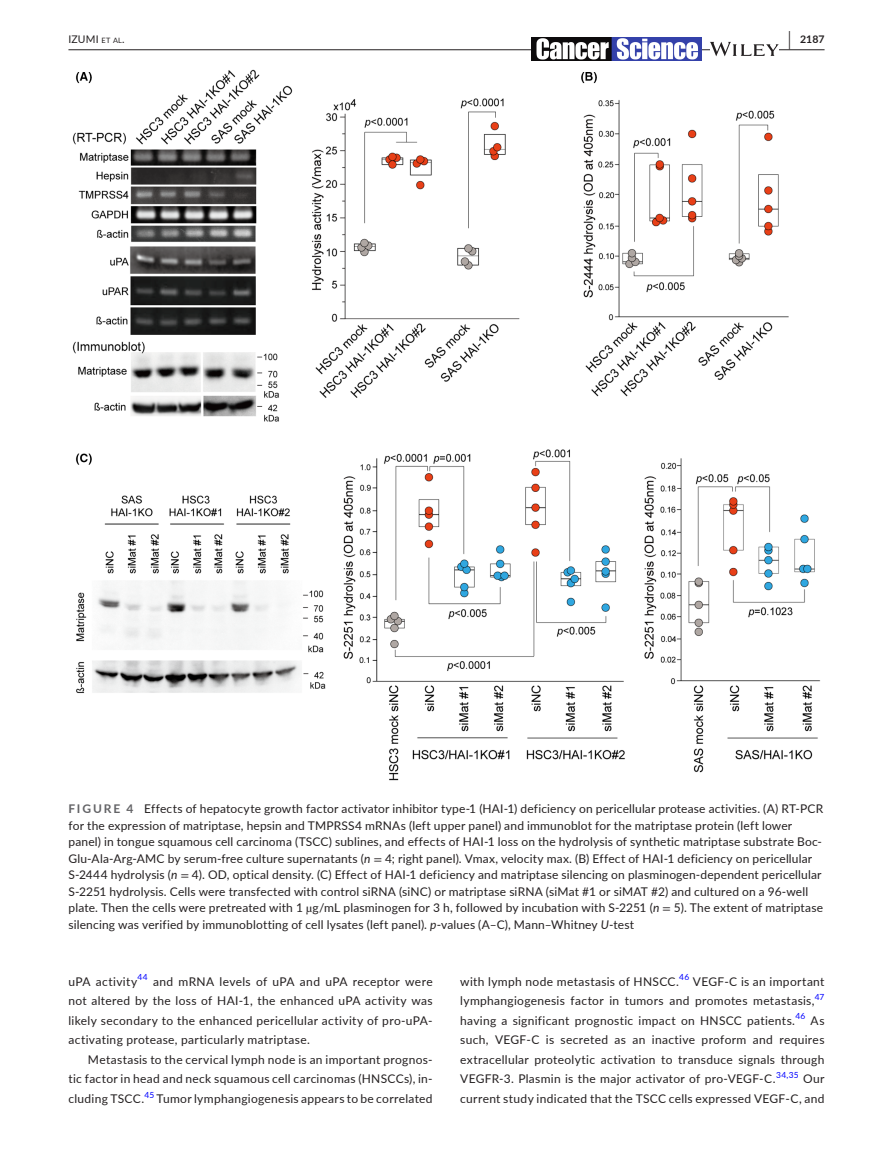
<style>
.page{position:relative;width:893px;height:1174px;background:#fff}
.page>*{position:absolute;margin:0;border:0;box-sizing:border-box;transform-origin:0 0}
.t1{font:12px/19.5px "Lato";letter-spacing:.015em;color:#231f20;text-align:justify}
.t2{font:10.5px "Lato";letter-spacing:.015em;color:#231f20}
.t3{font:700 10.5px "Lato";color:#231f20}
.s1{font-size:7.35px}
.s2{font-size:19.5px}
.s3{font-weight:700;color:#636366}
.s4{font-style:italic}
.s5{font-family:"STIX"}
</style>
<div class="page">
<hr style="left:68px;top:49px;width:756px;height:1px;background:#231f20">
<img style="left:531px;top:37px;width:170px;height:24px">
<svg style="left:710px;top:42px;width:69px;height:14px"></svg>
<img style="left:72px;top:69px;width:749px;height:712px">
<p class="t2" style="left:68px;top:31px;width:58px">IZUMI <span class="s1">et al</span>.</p>
<p class="t3" style="left:789px;top:31px;width:37px"><span class="s2">|</span> 2187</p>
<p class="t1" style="left:68px;top:800px;width:756px;line-height:16.5px;text-align:left"><span class="s3">FIGURE 4</span> Effects of hepatocyte growth factor activator inhibitor type-1 (HAI-1) deficiency on pericellular protease activities. (A) RT-PCR for the expression of matriptase, hepsin and TMPRSS4 mRNAs (left upper panel) and immunoblot for the matriptase protein (left lower panel) in tongue squamous cell carcinoma (TSCC) sublines, and effects of HAI-1 loss on the hydrolysis of synthetic matriptase substrate Boc-Glu-Ala-Arg-AMC by serum-free culture supernatants (<span class="s4">n</span> <span class="s5">=</span> 4; right panel). Vmax, velocity max. (B) Effect of HAI-1 deficiency on pericellular S-2444 hydrolysis (<span class="s4">n</span> <span class="s5">=</span> 4). OD, optical density. (C) Effect of HAI-1 deficiency and matriptase silencing on plasminogen-dependent pericellular S-2251 hydrolysis. Cells were transfected with control siRNA (siNC) or matriptase siRNA (siMat #1 or siMAT #2) and cultured on a 96-well plate. Then the cells were pretreated with 1 <span class="s5">µ</span>g/mL plasminogen for 3 h, followed by incubation with S-2251 (<span class="s4">n</span> <span class="s5">=</span> 5). The extent of matriptase silencing was verified by immunoblotting of cell lysates (left panel). <span class="s4">p</span>-values (A–C), Mann–Whitney <span class="s4">U</span>-test</p>
<p class="t1" style="left:68px;top:971px;width:366px">uPA activity<sup>44</sup> and mRNA levels of uPA and uPA receptor were not altered by the loss of HAI-1, the enhanced uPA activity was likely secondary to the enhanced pericellular activity of pro-uPA&shy;activating protease, particularly matriptase.</p>
<p class="t1" style="left:68px;top:1049px;width:366px;text-indent:20px">Metastasis to the cervical lymph node is an important prognos&shy;tic factor in head and neck squamous cell carcinomas (HNSCCs), in&shy;cluding TSCC.<sup>45</sup> Tumor lymphangiogenesis appears to be correlated</p>
<p class="t1" style="left:460px;top:971px;width:366px">with lymph node metastasis of HNSCC.<sup>46</sup> VEGF-C is an important lymphangiogenesis factor in tumors and promotes metastasis,<sup>47 </sup>having a significant prognostic impact on HNSCC patients.<sup>46</sup> As such, VEGF-C is secreted as an inactive proform and requires extracellular proteolytic activation to transduce signals through VEGFR-3. Plasmin is the major activator of pro-VEGF-C.<sup>34,35</sup> Our current study indicated that the TSCC cells expressed VEGF-C, and</p>
</div>
